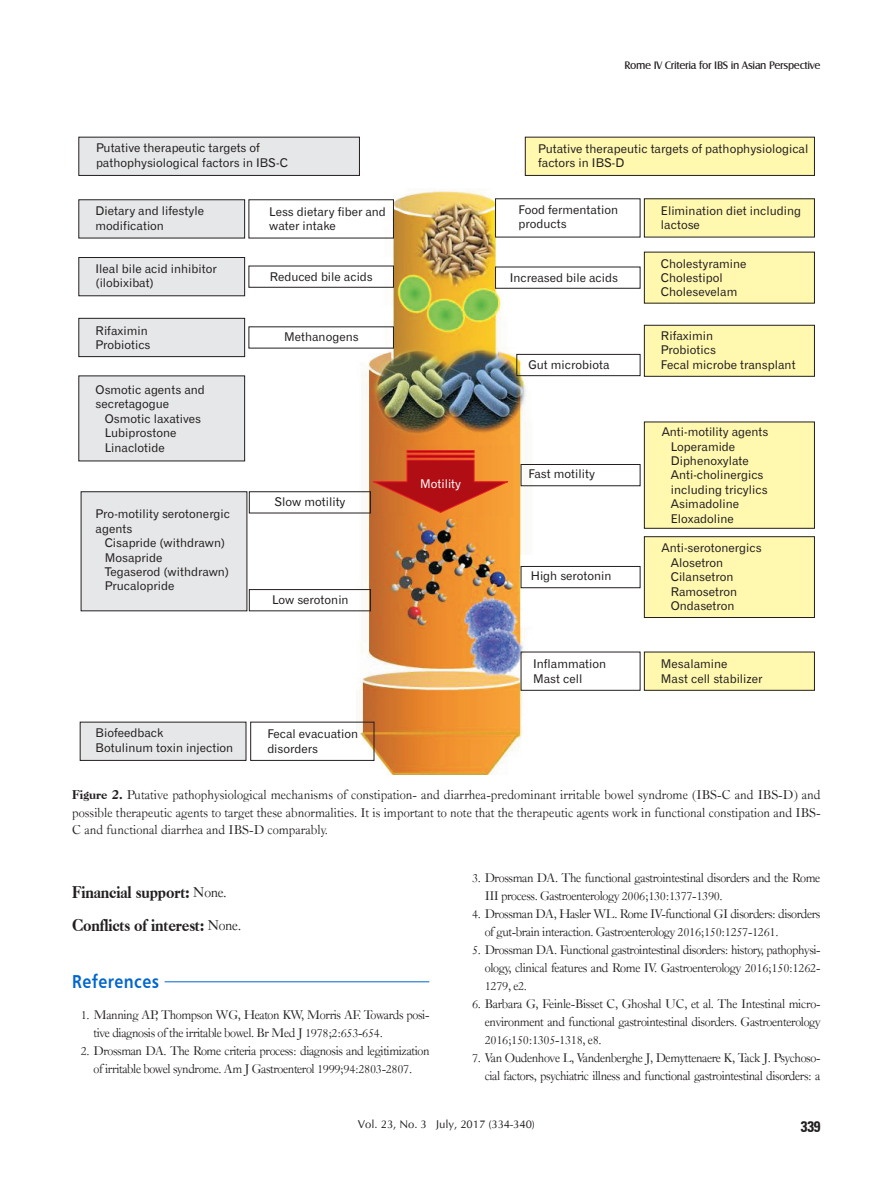
<style>
.page{position:relative;width:893px;height:1191px;background:#fff}
.page>*{position:absolute;margin:0;border:0;box-sizing:border-box;transform-origin:0 0}
.서론{font:18.75px "Humanist 777 BT Bold B";letter-spacing:.03em;color:#06c;scale:.85 1}
.fund{font:800 16.5px "Caslon Old Face BT";letter-spacing:-.01em;color:#231f20;scale:.9 1}
.t1{font:15.3px "Univeconbol";color:#231f20}
.그림서체{font:13.8px/17.2px "Caslon Old Face BT";color:#231f20;text-align:justify}
.참고문헌{font:13.5px/18px "Caslon Old Face BT";letter-spacing:-.03em;color:#231f20}
.t2{font:12px/14.4px "Gothic 720 BT Roman B";color:#231f20}
.t3{font:12px "Gothic 720 BT Roman B";color:#fff}
.t4{font:11.25px "Castle T";letter-spacing:-.025em;color:#231f20}
.t5{font:11.25px "CG Omega";color:#231f20}
.s1{font-weight:800;font-size:12.3px}
.s2{font-weight:400;font-size:15.3px}
</style>
<div class="page">
<hr style="left:165px;top:981px;width:264px;height:1px;background:#06c">
<img style="left:381px;top:189px;width:121px;height:585px">
<div style="left:525px;top:137px;width:289px;height:38px;background:#fff8ae"></div>
<div style="left:525px;top:137px;width:290px;height:39px;border:1px solid #231f20"></div>
<div style="left:644px;top:199px;width:170px;height:38px;background:#fff8ae"></div>
<div style="left:644px;top:252px;width:170px;height:51px;background:#fff8ae"></div>
<div style="left:644px;top:325px;width:170px;height:51px;background:#fff8ae"></div>
<div style="left:644px;top:325px;width:171px;height:52px;border:1px solid #231f20"></div>
<div style="left:644px;top:422px;width:170px;height:106px;background:#fff8ae"></div>
<div style="left:644px;top:421px;width:171px;height:108px;border:1px solid #231f20"></div>
<div style="left:644px;top:536px;width:170px;height:81px;background:#fff8ae"></div>
<div style="left:644px;top:536px;width:171px;height:82px;border:1px solid #231f20"></div>
<div style="left:644px;top:652px;width:170px;height:38px;background:#fff8ae"></div>
<div style="left:79px;top:137px;width:280px;height:38px;background:#e6e7e9"></div>
<div style="left:78px;top:137px;width:282px;height:39px;border:1px solid #231f20"></div>
<div style="left:78px;top:199px;width:167px;height:39px;background:#e6e7e9;border:1px solid #231f20"></div>
<div style="left:78px;top:257px;width:167px;height:39px;background:#e6e7e9;border:1px solid #231f20"></div>
<div style="left:78px;top:318px;width:167px;height:39px;background:#e6e7e9;border:1px solid #231f20"></div>
<div style="left:80px;top:721px;width:166px;height:40px;background:#e6e7e9;border:1px solid #231f20"></div>
<div style="left:78px;top:375px;width:167px;height:86px;background:#e6e7e9"></div>
<div style="left:81px;top:491px;width:166px;height:120px;background:#e6e7e9;border:1px solid #231f20"></div>
<img style="left:248px;top:198px;width:393px;height:563px">
<svg style="left:369px;top:450px;width:143px;height:63px;background:#cd4e24"></svg>
<p class="t2" style="left:96px;top:142px;width:193px">Putative therapeutic targets of pathophysiological factors in IBS-C</p>
<p class="t2" style="left:96px;top:205px;width:110px">Dietary and lifestyle modification</p>
<p class="t2" style="left:96px;top:262px;width:123px">Ileal bile acid inhibitor (ilobixibat)</p>
<p class="t2" style="left:96px;top:324px;width:56px">Rifaximin<br>Probiotics</p>
<p class="t2" style="left:96px;top:383px;width:111px">Osmotic agents and</p>
<p class="t2" style="left:96px;top:398px;width:75px">secretagogue</p>
<p class="t2" style="left:105px;top:412px;width:98px">Osmotic laxatives</p>
<p class="t2" style="left:105px;top:426px;width:73px">Lubiprostone</p>
<p class="t2" style="left:105px;top:441px;width:62px">Linaclotide</p>
<p class="t2" style="left:269px;top:205px;width:118px">Less dietary fiber and water intake</p>
<p class="t2" style="left:270px;top:270px;width:104px">Reduced bile acids</p>
<p class="t2" style="left:284px;top:330px;width:76px">Methanogens</p>
<p class="t2" style="left:96px;top:508px;width:136px">Pro-motility serotonergic</p>
<p class="t2" style="left:96px;top:522px;width:38px">agents</p>
<p class="t2" style="left:105px;top:537px;width:122px">Cisapride (withdrawn)</p>
<p class="t2" style="left:105px;top:551px;width:59px">Mosapride</p>
<p class="t2" style="left:105px;top:565px;width:126px">Tegaserod (withdrawn)</p>
<p class="t2" style="left:105px;top:580px;width:71px">Prucalopride</p>
<p class="t2" style="left:274px;top:495px;width:73px">Slow motility</p>
<p class="t2" style="left:272px;top:594px;width:78px">Low serotonin</p>
<p class="t3" style="left:420px;top:479px;width:43px">Motility</p>
<p class="t4" style="left:625px;top:59px;width:198px">Rome IV Criteria for IBS in Asian Perspective</p>
<p class="t2" style="left:538px;top:142px;width:272px">Putative therapeutic targets of pathophysiological factors in IBS-D</p>
<p class="t2" style="left:519px;top:204px;width:101px">Food fermentation products</p>
<p class="t2" style="left:661px;top:204px;width:142px">Elimination diet including lactose</p>
<p class="t2" style="left:661px;top:257px;width:87px">Cholestyramine<br>Cholestipol<br>Cholesevelam</p>
<p class="t2" style="left:661px;top:329px;width:136px">Rifaximin<br>Probiotics<br>Fecal microbe transplant</p>
<p class="t2" style="left:510px;top:271px;width:110px">Increased bile acids</p>
<p class="t2" style="left:528px;top:359px;width:82px">Gut microbiota</p>
<p class="t2" style="left:528px;top:468px;width:68px">Fast motility</p>
<p class="t2" style="left:531px;top:570px;width:82px">High serotonin</p>
<p class="t2" style="left:533px;top:658px;width:75px">Inflammation<br>Mast cell</p>
<p class="t2" style="left:671px;top:425px;width:99px;text-indent:-9px">Anti-motility agents<br>Loperamide<br>Diphenoxylate<br>Anti-cholinergics including tricylics<br>Asimadoline<br>Eloxadoline</p>
<p class="t2" style="left:671px;top:542px;width:92px;text-indent:-9px">Anti-serotonergics<br>Alosetron<br>Cilansetron<br>Ramosetron<br>Ondasetron</p>
<p class="t2" style="left:661px;top:657px;width:103px">Mesalamine<br>Mast cell stabilizer</p>
<p class="t2" style="left:96px;top:726px;width:139px">Biofeedback<br>Botulinum toxin injection</p>
<p class="t2" style="left:267px;top:727px;width:92px">Fecal evacuation disorders</p>
<p class="그림서체" style="left:72px;top:786px;width:750px"><span class="s1">Figure 2.</span> Putative pathophysiological mechanisms of constipation- and diarrhea-predominant irritable bowel syndrome (IBS-C and IBS-D) and possible therapeutic agents to target these abnormalities. It is important to note that the therapeutic agents work in functional constipation and IBS-C and functional diarrhea and IBS-D comparably.</p>
<p class="fund" style="left:72px;top:881px;width:173px">Financial support: <span class="s2">None.</span></p>
<p class="fund" style="left:72px;top:915px;width:189px">Conflicts of interest: <span class="s2">None.</span></p>
<p class="서론" style="left:72px;top:969px;width:103px">References</p>
<p class="참고문헌" style="left:94px;top:1005px;width:337px;text-indent:-13px">1. Manning AP, Thompson WG, Heaton KW, Morris AF. Towards posi&shy;tive diagnosis of the irritable bowel. Br Med J 1978;2:653-654.</p>
<p class="참고문헌" style="left:81px;top:1041px;width:350px;text-align:center">2. Drossman DA. The Rome criteria process: diagnosis and legitimization of irritable bowel syndrome. Am J Gastroenterol 1999;94:2803-2807.</p>
<p class="참고문헌" style="left:485px;top:868px;width:337px;text-indent:-13px">3. Drossman DA. The functional gastrointestinal disorders and the Rome<br>III process. Gastroenterology 2006;130:1377-1390.</p>
<p class="참고문헌" style="left:485px;top:904px;width:337px;text-indent:-13px">4. Drossman DA, Hasler WL. Rome IV-functional GI disorders: disorders of gut-brain interaction. Gastroenterology 2016;150:1257-1261.</p>
<p class="참고문헌" style="left:485px;top:940px;width:337px;text-align:justify;text-indent:-13px">5. Drossman DA. Functional gastrointestinal disorders: history, pathophysi&shy;ology, clinical features and Rome IV. Gastroenterology 2016;150:1262- 1279, e2.</p>
<p class="참고문헌" style="left:485px;top:994px;width:338px;text-align:justify;text-indent:-13px">6. Barbara G, Feinle-Bisset C, Ghoshal UC, et al. The Intestinal micro&shy;environment and functional gastrointestinal disorders. Gastroenterology 2016;150:1305-1318, e8.</p>
<p class="참고문헌" style="left:472px;top:1048px;width:350px;text-align:right">7. Van Oudenhove L, Vandenberghe J, Demyttenaere K, Tack J. Psychoso&shy;cial factors, psychiatric illness and functional gastrointestinal disorders: a</p>
<p class="t5" style="left:358px;top:1117px;width:179px">Vol. 23, No. 3 July, 2017 (334-340)</p>
<p class="t1" style="left:801px;top:1117px;width:21px">339</p>
</div>
